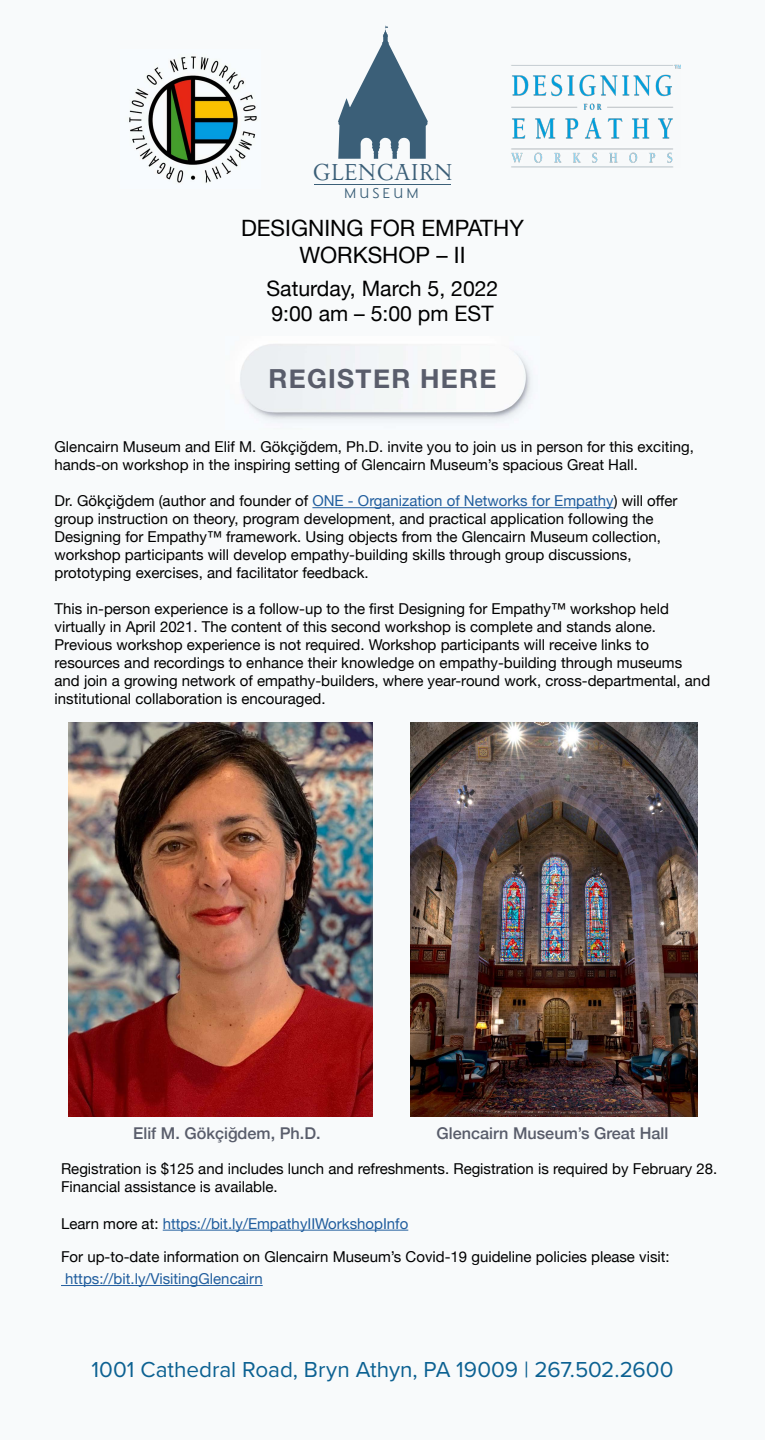
<style>
.page{position:relative;width:765px;height:1440px;background:#fff}
.page>*{position:absolute;margin:0;border:0;box-sizing:border-box;transform-origin:0 0}
.t1{font:28px "Priori Ser";color:#3b5f78}
.t2{font:700 26.25px "Helvetica Neue";letter-spacing:.05em;color:#595d6b}
.t3{font:22.5px "Proxima Nova";color:#0c6192}
.t4{font:22.5px/27px "Helvetica Neue";color:#000;text-align:center}
.t5{font:21.25px/25.5px "Helvetica Neue";color:#000}
.t6{font:17.38px "Priori San";letter-spacing:.175em;color:#3b5f78}
.t7{font:500 16.25px "Helvetica Neue";color:#595d6b}
.t8{font:15px/18px "Helvetica Neue";color:#000}
.t9{font:15px "Helvetica Neue";color:#215e9e}
.s1{color:#215e9e}
.s2{color:#000}
</style>
<div class="page">
<img style="left:69px;top:723px;width:303px;height:393px">
<hr style="left:163px;top:1230px;width:245px;height:1px;background:#215e9e">
<hr style="left:61px;top:1285px;width:202px;height:1px;background:#215e9e">
<img style="left:127px;top:56px;width:131px;height:128px">
<hr style="left:312px;top:507px;width:302px;height:1px;background:#215e9e">
<img style="left:510px;top:64px;width:170px;height:103px">
<img style="left:240px;top:344px;width:294px;height:80px">
<img style="left:410px;top:723px;width:287px;height:393px">
<hr style="left:315px;top:184px;width:136px;height:1px;background:#3b5f78">
<svg style="left:338px;top:25px;width:90px;height:134px"></svg>
<h1 class="t1" style="left:313px;top:157px;width:142px">GLENCAIRN</h1>
<p class="t6" style="left:344px;top:184px;width:76px">MUSEUM</p>
<h3 class="t4" style="left:241px;top:216px;width:284px">DESIGNING FOR EMPATHY<br>WORKSHOP – II</h3>
<h3 class="t5" style="left:267px;top:277px;width:233px">Saturday, March 5, 2022<br>9:00 am – 5:00 pm EST</h3>
<h2 class="t2" style="left:268px;top:358px;width:230px">REGISTER HERE</h2>
<p class="t8" style="left:55px;top:439px;width:641px">Glencairn Museum and Elif M. Gökçiğdem, Ph.D. invite you to join us in person for this exciting, hands-on workshop in the inspiring setting of Glencairn Museum’s spacious Great Hall.</p>
<p class="t8" style="left:55px;top:493px;width:625px">Dr. Gökçiğdem (author and founder of <span class="s1">ONE - Organization of Networks for Empathy</span>) will offer group instruction on theory, program development, and practical application following the Designing for Empathy™ framework. Using objects from the Glencairn Museum collection, workshop participants will develop empathy-building skills through group discussions, prototyping exercises, and facilitator feedback.</p>
<p class="t8" style="left:55px;top:601px;width:657px">This in-person experience is a follow-up to the first Designing for Empathy™ workshop held virtually in April 2021. The content of this second workshop is complete and stands alone.<br>Previous workshop experience is not required. Workshop participants will receive links to resources and recordings to enhance their knowledge on empathy-building through museums and join a growing network of empathy-builders, where year-round work, cross-departmental, and institutional collaboration is encouraged.</p>
<p class="t7" style="left:133px;top:1120px;width:189px">Elif M. Gökçiğdem, Ph.D.</p>
<p class="t7" style="left:437px;top:1120px;width:233px">Glencairn Museum’s Great Hall</p>
<p class="t8" style="left:61px;top:1161px;width:658px">Registration is $125 and includes lunch and refreshments. Registration is required by February 28.<br>Financial assistance is available.</p>
<p class="t9" style="left:61px;top:1212px;width:349px"><span class="s2">Learn more at:</span> https://bit.ly/EmpathyIIWorkshopInfo</p>
<p class="t8" style="left:61px;top:1249px;width:610px">For up-to-date information on Glencairn Museum’s Covid-19 guideline policies please visit:</p>
<p class="t9" style="left:65px;top:1268px;width:199px">https://bit.ly/VisitingGlencairn</p>
<h3 class="t3" style="left:92px;top:1352px;width:583px">1001 Cathedral Road, Bryn Athyn, PA 19009 | 267.502.2600</h3>
</div>
